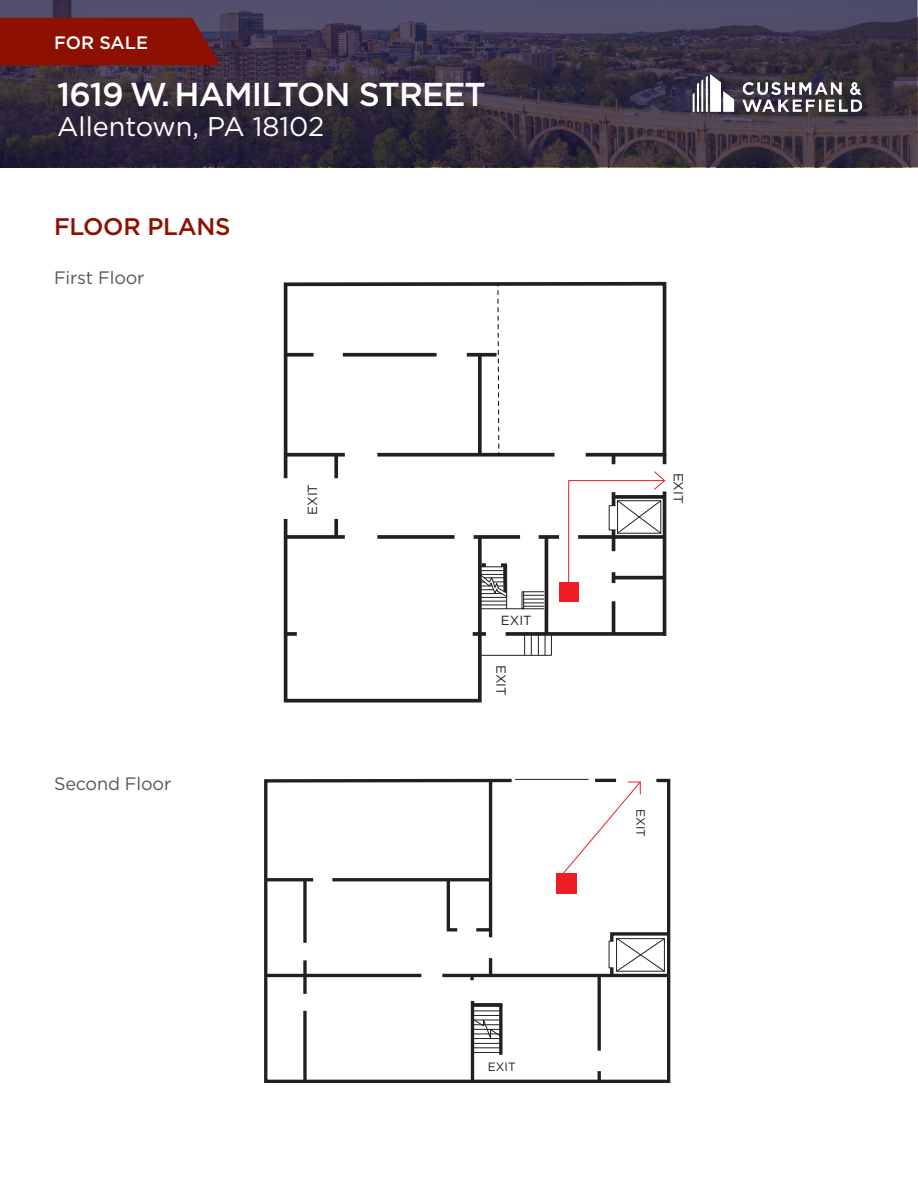
<style>
.page{position:relative;width:918px;height:1188px;background:#fff}
.page>*{position:absolute;margin:0;border:0;box-sizing:border-box;transform-origin:0 0}
.t1{font:500 33px "Gotham";letter-spacing:-.025em;color:#fff}
.t2{font:27px "Gotham";color:#fff}
.t3{font:500 24px "Gotham";letter-spacing:-.01em;color:#8e1000}
.t4{font:18px "Gotham";letter-spacing:-.01em;color:#545859}
.t5{font:500 18px "Gotham";color:#fff}
.t6{font:13.2px "Gotham";color:#231f20}
.t7{font:12px "Gotham";color:#231f20}
</style>
<div class="page">
<svg style="left:0;top:0;width:918px;height:167px;background:#3a3346"></svg>
<div style="left:0;top:18px;width:220px;height:47px;background:#8e1000"></div>
<img style="left:692px;top:69px;width:182px;height:50px">
<svg style="left:283px;top:281px;width:384px;height:198px"></svg>
<svg style="left:478px;top:357px;width:4px;height:96px"></svg>
<svg style="left:284px;top:353px;width:30px;height:4px"></svg>
<svg style="left:343px;top:353px;width:94px;height:4px"></svg>
<svg style="left:467px;top:353px;width:30px;height:4px"></svg>
<svg style="left:286px;top:453px;width:59px;height:4px"></svg>
<svg style="left:377px;top:453px;width:178px;height:4px"></svg>
<svg style="left:552px;top:535px;width:7px;height:4px"></svg>
<svg style="left:334px;top:455px;width:4px;height:23px"></svg>
<svg style="left:552px;top:632px;width:111px;height:4px"></svg>
<hr style="left:663px;top:492px;width:3px;height:144px;background:#231f20">
<svg style="left:612px;top:455px;width:3px;height:9px"></svg>
<svg style="left:663px;top:455px;width:3px;height:9px"></svg>
<hr style="left:612px;top:601px;width:3px;height:33px;background:#231f20">
<svg style="left:283px;top:519px;width:269px;height:184px"></svg>
<div style="left:559px;top:582px;width:19px;height:19px;background:#ee1d23"></div>
<svg style="left:568px;top:471px;width:98px;height:115px"></svg>
<svg style="left:497px;top:284px;width:3px;height:171px"></svg>
<svg style="left:264px;top:778px;width:407px;height:305px"></svg>
<svg style="left:303px;top:880px;width:4px;height:63px"></svg>
<svg style="left:303px;top:960px;width:4px;height:34px"></svg>
<svg style="left:303px;top:1011px;width:4px;height:70px"></svg>
<hr style="left:266px;top:974px;width:155px;height:3px;background:#231f20">
<hr style="left:442px;top:974px;width:225px;height:3px;background:#231f20">
<hr style="left:489px;top:958px;width:3px;height:18px;background:#231f20">
<hr style="left:598px;top:975px;width:3px;height:76px;background:#231f20">
<svg style="left:598px;top:1071px;width:3px;height:12px"></svg>
<hr style="left:471px;top:1001px;width:3px;height:80px;background:#231f20">
<svg style="left:608px;top:931px;width:63px;height:44px"></svg>
<svg style="left:474px;top:1006px;width:25px;height:47px"></svg>
<hr style="left:472px;top:1003px;width:30px;height:3px;background:#231f20">
<svg style="left:499px;top:1005px;width:4px;height:50px"></svg>
<hr style="left:515px;top:779px;width:73px;height:1px;background:#231f20">
<div style="left:556px;top:873px;width:21px;height:21px;background:#ee1d23"></div>
<svg style="left:470px;top:977px;width:4px;height:3px"></svg>
<svg style="left:561px;top:781px;width:80px;height:96px"></svg>
<p class="t5" style="left:54px;top:31px;width:96px">FOR SALE</p>
<h1 class="t1" style="left:57px;top:72px;width:430px">1619 W. HAMILTON STREET</h1>
<h2 class="t2" style="left:57px;top:109px;width:269px">Allentown, PA 18102</h2>
<p class="t3" style="left:54px;top:211px;width:178px">FLOOR PLANS</p>
<p class="t4" style="left:54px;top:267px;width:92px">First Floor</p>
<p class="t4" style="left:54px;top:772px;width:119px">Second Floor</p>
<p class="t6" style="left:304px;top:515px;width:32px;rotate:-90deg">EXIT</p>
<p class="t6" style="left:687px;top:473px;width:32px;rotate:90deg">EXIT</p>
<p class="t6" style="left:501px;top:612px;width:32px">EXIT</p>
<p class="t6" style="left:510px;top:665px;width:32px;rotate:90deg">EXIT</p>
<p class="t7" style="left:488px;top:1059px;width:29px">EXIT</p>
<p class="t7" style="left:648px;top:809px;width:29px;rotate:90deg">EXIT</p>
</div>
